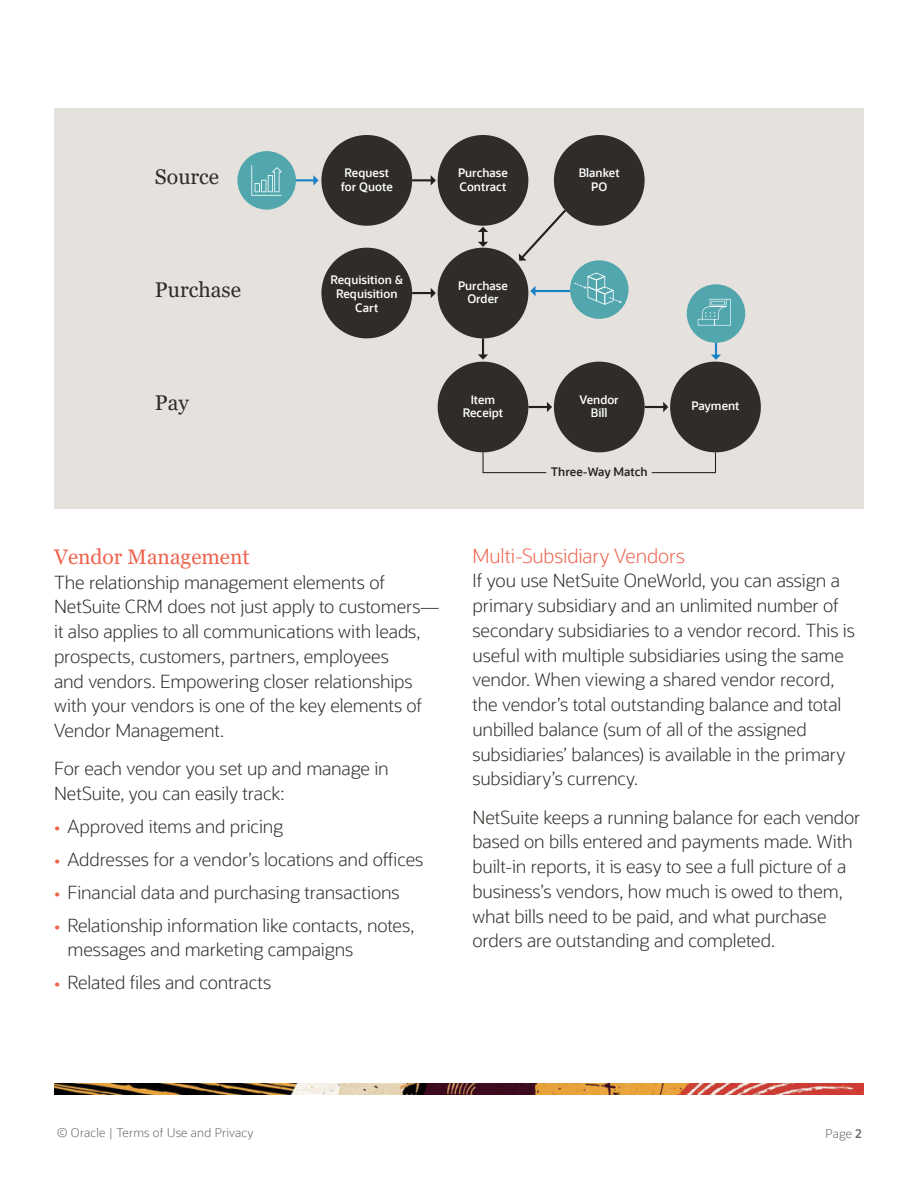
<style>
.page{position:relative;width:918px;height:1188px;background:#fff}
.page>*{position:absolute;margin:0;border:0;box-sizing:border-box;transform-origin:0 0}
.t1{font:21.3px "Georgia";color:#2f2c29}
.t2{font:21px "Georgia";color:#ee644f}
.t3{font:300 19.5px "Oracle Sans";letter-spacing:-.01em;color:#ee644f}
.t4{font:300 18px/24.8px "Oracle Sans";letter-spacing:-.01em;color:#312d2a}
.t5{font:300 12px "Oracle Sans";letter-spacing:.015em;color:#666}
.t6{font:600 11.7px/13.8px "Oracle Sans";color:#fff;text-align:center}
.t7{font:600 11.7px "Oracle Sans";color:#231f20}
.s1{font-weight:400;color:#ee644f}
.s2{font-weight:600}
</style>
<div class="page">
<img style="left:54px;top:1084px;width:810px;height:10px">
<div style="left:54px;top:108px;width:810px;height:401px;background:#e5e1dd"></div>
<hr style="left:294px;top:179px;width:20px;height:2px;background:#1981c5">
<svg style="left:313px;top:175px;width:6px;height:11px"></svg>
<svg style="left:711px;top:343px;width:10px;height:17px"></svg>
<hr style="left:535px;top:290px;width:35px;height:2px;background:#1981c5">
<svg style="left:530px;top:286px;width:6px;height:10px"></svg>
<div style="left:237px;top:151px;width:59px;height:59px;background:#52a6ae;border-radius:50%"></div>
<div style="left:570px;top:260px;width:59px;height:59px;background:#52a6ae;border-radius:50%"></div>
<div style="left:687px;top:284px;width:58px;height:59px;background:#52a6ae;border-radius:50%"></div>
<svg style="left:412px;top:175px;width:24px;height:11px"></svg>
<svg style="left:478px;top:227px;width:10px;height:20px"></svg>
<svg style="left:478px;top:338px;width:10px;height:22px"></svg>
<svg style="left:519px;top:207px;width:47px;height:54px"></svg>
<svg style="left:412px;top:288px;width:24px;height:10px"></svg>
<hr style="left:528px;top:406px;width:20px;height:2px;background:#231f20">
<svg style="left:547px;top:402px;width:5px;height:10px"></svg>
<svg style="left:645px;top:402px;width:23px;height:10px"></svg>
<svg style="left:251px;top:165px;width:31px;height:31px"></svg>
<svg style="left:574px;top:273px;width:48px;height:32px"></svg>
<svg style="left:698px;top:299px;width:33px;height:27px"></svg>
<div style="left:321px;top:135px;width:91px;height:91px;background:#2f2c29;border-radius:50%"></div>
<div style="left:438px;top:135px;width:90px;height:91px;background:#2f2c29;border-radius:50%"></div>
<div style="left:321px;top:248px;width:91px;height:90px;background:#2f2c29;border-radius:50%"></div>
<div style="left:438px;top:248px;width:90px;height:90px;background:#2f2c29;border-radius:50%"></div>
<div style="left:554px;top:135px;width:91px;height:91px;background:#2f2c29;border-radius:50%"></div>
<div style="left:438px;top:362px;width:90px;height:90px;background:#2f2c29;border-radius:50%"></div>
<div style="left:554px;top:362px;width:91px;height:90px;background:#2f2c29;border-radius:50%"></div>
<div style="left:670px;top:362px;width:91px;height:90px;background:#2f2c29;border-radius:50%"></div>
<svg style="left:482px;top:451px;width:65px;height:23px"></svg>
<svg style="left:651px;top:451px;width:66px;height:23px"></svg>
<p class="t1" style="left:155px;top:168px;width:66px">Source</p>
<p class="t6" style="left:341px;top:167px;width:54px">Request for Quote</p>
<p class="t6" style="left:458px;top:167px;width:51px;text-align:left">Purchase<br>Contract</p>
<p class="t6" style="left:579px;top:167px;width:43px">Blanket<br>PO</p>
<p class="t1" style="left:155px;top:281px;width:88px">Purchase</p>
<p class="t6" style="left:330px;top:274px;width:74px">Requisition &amp;<br>Requisition<br>Cart</p>
<p class="t6" style="left:458px;top:280px;width:51px">Purchase<br>Order</p>
<p class="t1" style="left:155px;top:394px;width:36px">Pay</p>
<p class="t6" style="left:463px;top:393px;width:42px">Item<br>Receipt</p>
<p class="t6" style="left:580px;top:393px;width:41px">Vendor<br>Bill</p>
<p class="t6" style="left:691px;top:400px;width:50px">Payment</p>
<p class="t7" style="left:551px;top:467px;width:98px">Three-Way Match</p>
<p class="t2" style="left:54px;top:544px;width:197px">Vendor Management</p>
<p class="t4" style="left:54px;top:571px;width:386px">The relationship management elements of NetSuite CRM does not just apply to customers— it also applies to all communications with leads, prospects, customers, partners, employees<br>and vendors. Empowering closer relationships with your vendors is one of the key elements of Vendor Management.</p>
<p class="t4" style="left:54px;top:758px;width:336px">For each vendor you set up and manage in<br>NetSuite, you can easily track:</p>
<p class="t4" style="left:54px;top:816px;width:231px"><span class="s1">•</span> Approved items and pricing</p>
<p class="t4" style="left:54px;top:847px;width:371px"><span class="s1">•</span> Addresses for a vendor’s locations and offices</p>
<p class="t4" style="left:54px;top:882px;width:347px"><span class="s1">•</span> Financial data and purchasing transactions</p>
<p class="t4" style="left:68px;top:914px;width:348px;text-indent:-14px"><span class="s1">•</span> Relationship information like contacts, notes, messages and marketing campaigns</p>
<p class="t4" style="left:54px;top:971px;width:219px"><span class="s1">•</span> Related files and contracts</p>
<p class="t3" style="left:472px;top:548px;width:214px">Multi-Subsidiary Vendors</p>
<p class="t4" style="left:472px;top:570px;width:384px">If you use NetSuite OneWorld, you can assign a primary subsidiary and an unlimited number of secondary subsidiaries to a vendor record. This is useful with multiple subsidiaries using the same vendor. When viewing a shared vendor record, the vendor’s total outstanding balance and total unbilled balance (sum of all of the assigned subsidiaries’ balances) is available in the primary subsidiary’s currency.</p>
<p class="t4" style="left:472px;top:807px;width:390px">NetSuite keeps a running balance for each vendor based on bills entered and payments made. With built-in reports, it is easy to see a full picture of a business’s vendors, how much is owed to them, what bills need to be paid, and what purchase orders are outstanding and completed.</p>
<p class="t5" style="left:57px;top:1128px;width:198px">© Oracle | Terms of Use and Privacy</p>
<p class="t5" style="left:826px;top:1129px;width:38px">Page <span class="s2">2</span></p>
</div>
